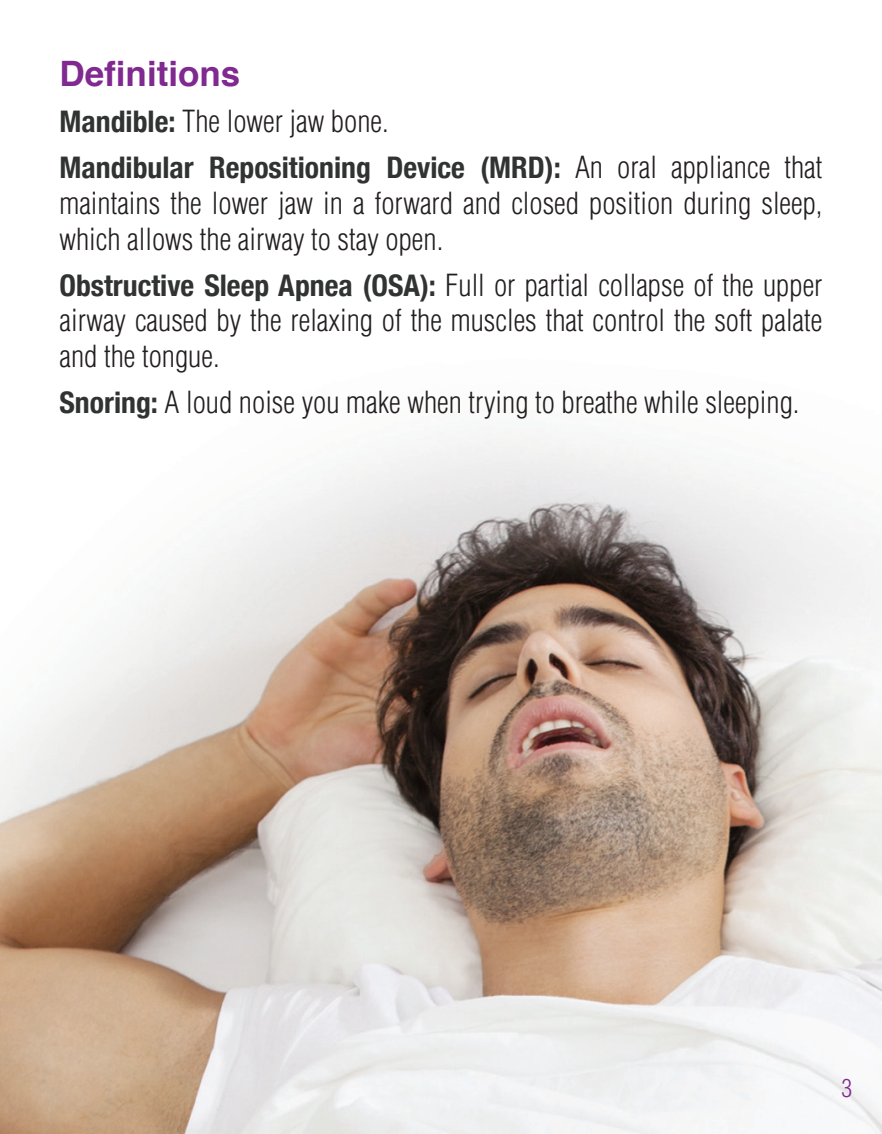
<style>
.page{position:relative;width:882px;height:1134px;background:#fff}
.page>*{position:absolute;margin:0;border:0;box-sizing:border-box;transform-origin:0 0}
.t1{font:700 35px "Helvetica";color:#802990}
.t2{font:300 condensed 29.75px/35.7px "Helvetica";color:#231f20}
.t3{font:700 condensed 29.75px "Helvetica Neue";color:#313232}
.t4{font:300 condensed 24.5px "Helvetica";color:#802990}
.s1{font-family:"Helvetica Neue";font-weight:700;color:#313232}
.s2{font-family:"Helvetica";font-weight:300;color:#231f20}
</style>
<div class="page">
<img style="left:0;top:437px;width:882px;height:697px">
<p class="t1" style="left:60px;top:45px;width:182px">Definitions</p>
<p class="t2" style="left:60px;top:103px;width:331px"><span class="s1">Mandible:</span> The lower jaw bone.</p>
<p class="t3" style="left:60px;top:143px;width:764px">Mandibular Repositioning Device (MRD): <span class="s2">An oral appliance that</span></p>
<p class="t2" style="left:60px;top:185px;width:765px">maintains the lower jaw in a forward and closed position during sleep, which allows the airway to stay open.</p>
<p class="t2" style="left:60px;top:267px;width:765px;text-align:justify"><span class="s1">Obstructive Sleep Apnea (OSA):</span> Full or partial collapse of the upper airway caused by the relaxing of the muscles that control the soft palate and the tongue.</p>
<p class="t2" style="left:60px;top:385px;width:742px"><span class="s1">Snoring:</span> A loud noise you make when trying to breathe while sleeping.</p>
<p class="t4" style="left:841px;top:1073px;width:12px">3</p>
</div>
